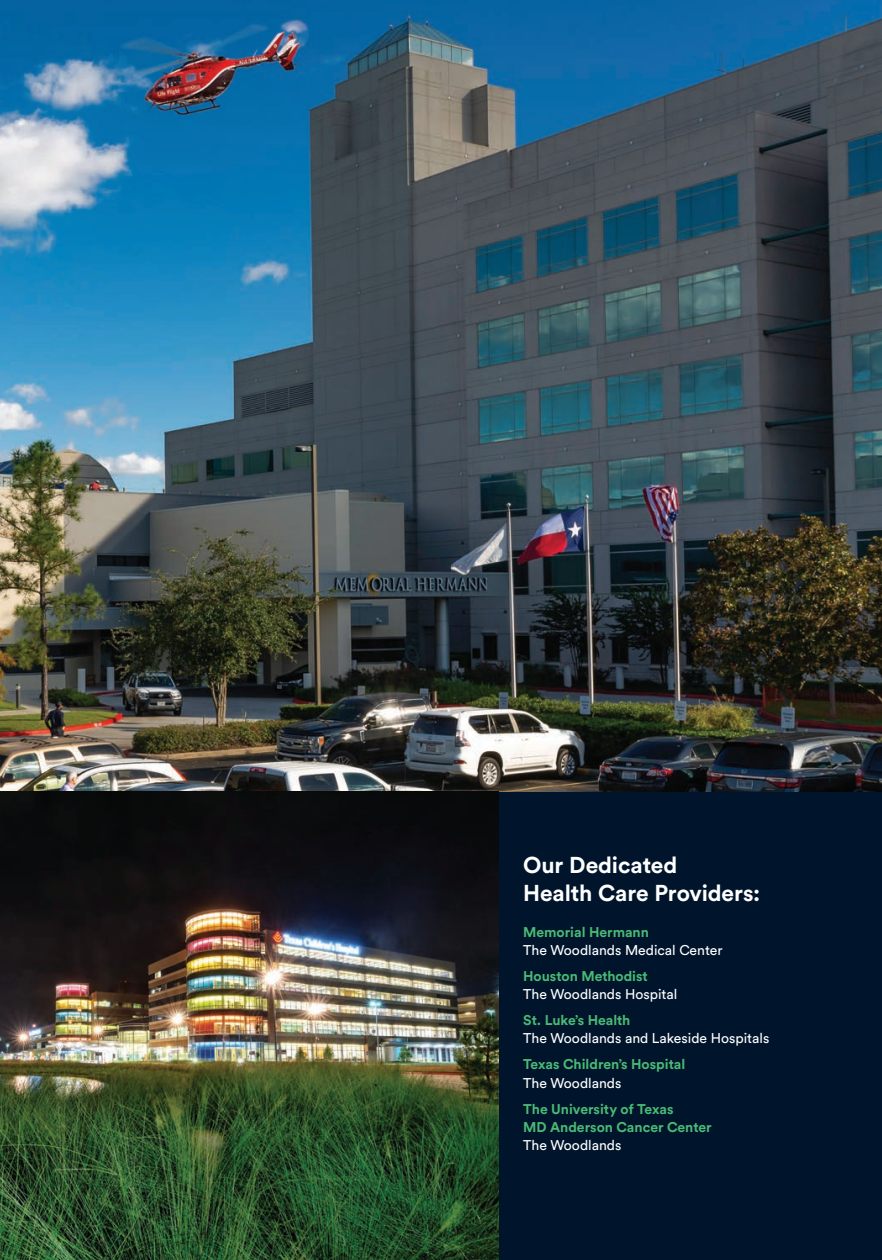
<style>
.page{position:relative;width:882px;height:1260px;background:#fff}
.page>*{position:absolute;margin:0;border:0;box-sizing:border-box;transform-origin:0 0}
.Bullets{font:700 22.75px "Circular Std";letter-spacing:-.005em;color:#fff}
.Bullets-2{font:14px/18.4px "Circular Std";color:#fff}
.Bullets-3{font:700 14px/18.4px "Circular Std";color:#4aba75}
.s1{font-weight:700;color:#4aba75}
.s2{font-weight:400;color:#fff}
</style>
<div class="page">
<div style="left:499px;top:791px;width:383px;height:469px;background:#00152c"></div>
<img style="left:1px;top:0;width:881px;height:791px">
<img style="left:0;top:791px;width:499px;height:469px">
<img style="left:0;top:0;width:1px;height:791px">
<p class="Bullets" style="left:523px;top:850px;width:156px">Our Dedicated</p>
<p class="Bullets" style="left:523px;top:878px;width:239px">Health Care Providers:</p>
<p class="Bullets-2" style="left:523px;top:922px;width:201px"><span class="s1">Memorial Hermann<br></span>The Woodlands Medical Center</p>
<p class="Bullets-2" style="left:523px;top:967px;width:156px"><span class="s1">Houston Methodist<br></span>The Woodlands Hospital</p>
<p class="Bullets-2" style="left:523px;top:1011px;width:248px"><span class="s1">St. Luke’s Health<br></span>The Woodlands and Lakeside Hospitals</p>
<p class="Bullets-3" style="left:523px;top:1055px;width:164px">Texas Children’s Hospital<br><span class="s2">The Woodlands</span></p>
<p class="Bullets-3" style="left:523px;top:1099px;width:190px">The University of Texas<br>MD Anderson Cancer Center<br><span class="s2">The Woodlands</span></p>
</div>
